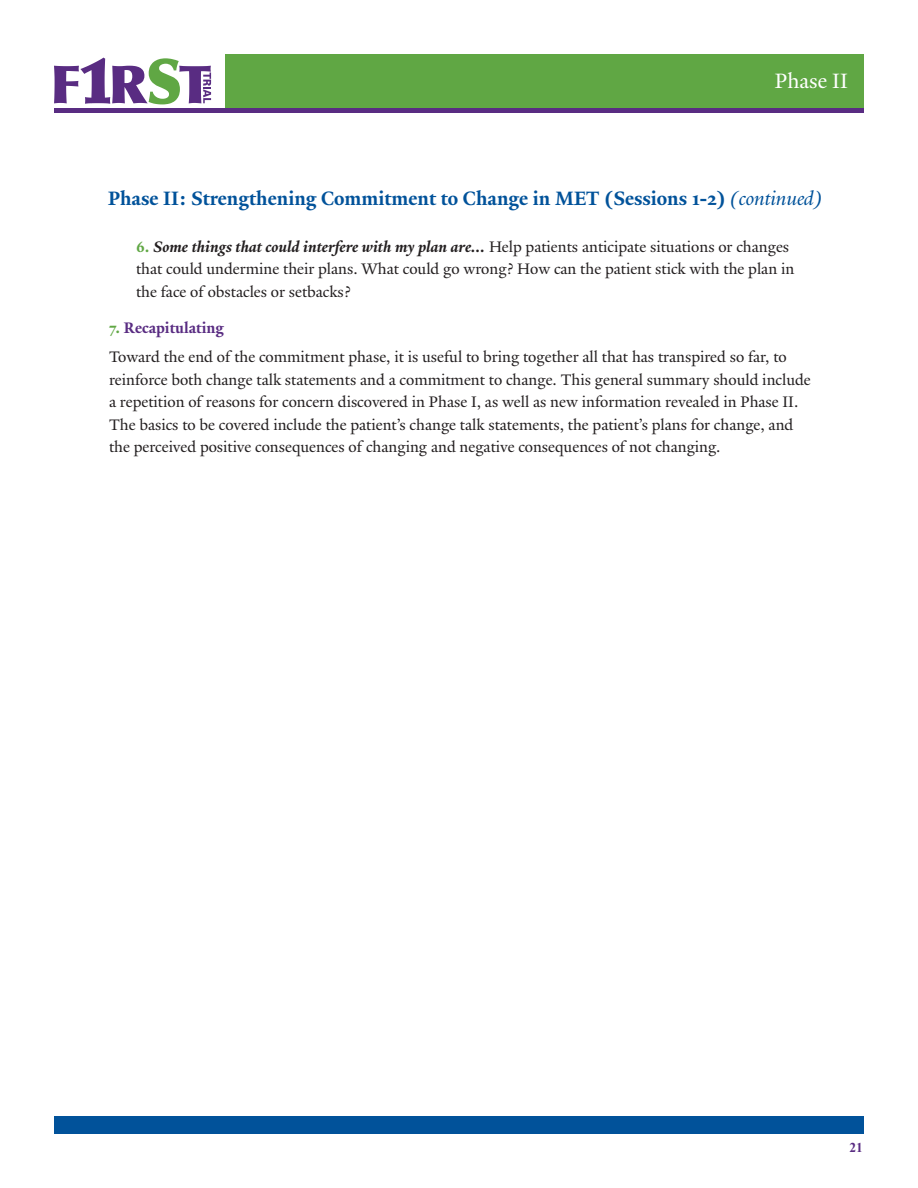
<style>
.page{position:relative;width:918px;height:1188px;background:#fff}
.page>*{position:absolute;margin:0;border:0;box-sizing:border-box;transform-origin:0 0}
.t1{font:22.5px "Yale Design";color:#fff}
.t2{font:700 21px "Yale Design";color:#01529a}
.t3{font:16.5px/22.5px "Yale Design";color:#231f20}
.t4{font:700 16.5px "Yale Design";color:#592c82}
.t5{font:700 13.5px "Times New Roman";color:#592c82}
.s1{font-weight:400;font-style:italic}
.s2{font-weight:700;color:#60a744}
.s3{font-weight:700;font-style:italic}
.s4{color:#60a744}
</style>
<div class="page">
<div style="left:226px;top:54px;width:638px;height:54px;background:#60a744"></div>
<hr style="left:54px;top:108px;width:810px;height:4px;background:#592c82">
<div style="left:54px;top:1117px;width:810px;height:17px;background:#01529a"></div>
<svg style="left:54px;top:58px;width:157px;height:46px"></svg>
<p class="t1" style="left:775px;top:68px;width:75px">Phase II</p>
<p class="t2" style="left:108px;top:185px;width:716px">Phase II: Strengthening Commitment to Change in MET (Sessions 1-2) <span class="s1">(continued)</span></p>
<p class="t3" style="left:136px;top:235px;width:660px"><span class="s2">6.</span> <span class="s3">Some things that could interfere with my plan are...</span> Help patients anticipate situations or changes that could undermine their plans. What could go wrong? How can the patient stick with the plan in the face of obstacles or setbacks?</p>
<p class="t4" style="left:109px;top:318px;width:116px"><span class="s4">7.</span> Recapitulating</p>
<p class="t3" style="left:109px;top:346px;width:703px">Toward the end of the commitment phase, it is useful to bring together all that has transpired so far, to reinforce both change talk statements and a commitment to change. This general summary should include a repetition of reasons for concern discovered in Phase I, as well as new information revealed in Phase II.<br>The basics to be covered include the patient’s change talk statements, the patient’s plans for change, and the perceived positive consequences of changing and negative consequences of not changing.</p>
<p class="t5" style="left:849px;top:1138px;width:15px">21</p>
</div>
